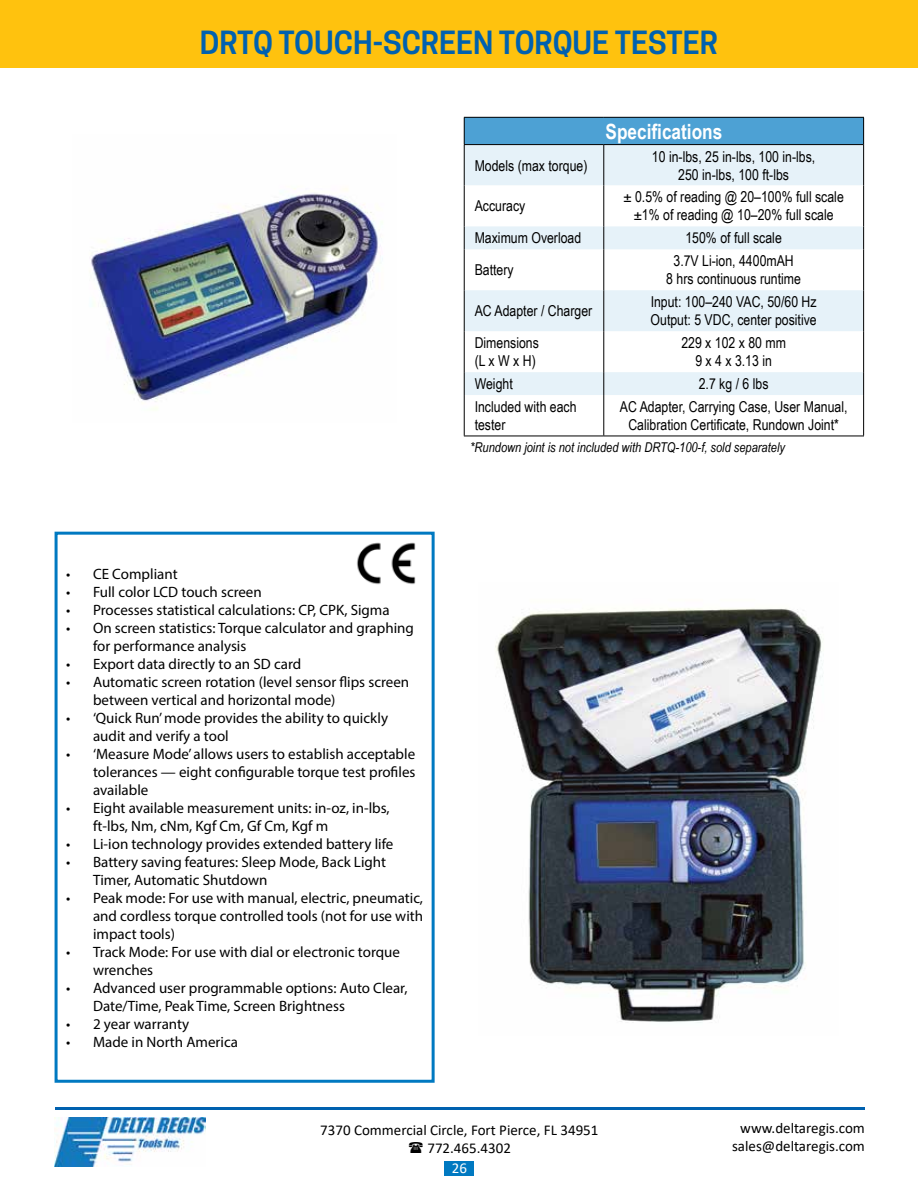
<style>
.page{position:relative;width:918px;height:1188px;background:#fff}
.page>*{position:absolute;margin:0;border:0;box-sizing:border-box;transform-origin:0 0}
.t1{font:600 30px "Cooper Hewitt";color:#0061af}
.t2{font:700 21px "Arial Narrow";color:#fff}
.t3{font:15px/18px "Myriad Pro";color:#000}
.t4{font:15px/18px "Arial Narrow";color:#000;text-align:center}
.t5{font:15px/18px "Calibri";color:#000;text-align:center}
.t6{font:15px "Calibri";color:#fff}
.t7{font:italic 13.5px "Arial Narrow";color:#000}
</style>
<div class="page">
<div style="left:0;top:0;width:918px;height:67px;background:#ffc20e"></div>
<img style="left:55px;top:1117px;width:150px;height:50px">
<hr style="left:55px;top:1107px;width:810px;height:3px;background:#0061af">
<div style="left:444px;top:1161px;width:30px;height:15px;background:#0079c1"></div>
<div style="left:464px;top:117px;width:400px;height:28px;background:#4da1d4"></div>
<div style="left:465px;top:145px;width:398px;height:41px;background:#e6f2f9"></div>
<hr style="left:464px;top:117px;width:140px;height:1px;background:#000">
<svg style="left:464px;top:118px;width:1px;height:26px"></svg>
<hr style="left:604px;top:117px;width:260px;height:1px;background:#000">
<hr style="left:464px;top:144px;width:140px;height:1px;background:#000">
<hr style="left:604px;top:144px;width:259px;height:1px;background:#000">
<svg style="left:863px;top:118px;width:1px;height:27px"></svg>
<hr style="left:464px;top:145px;width:1px;height:41px;background:#000">
<hr style="left:464px;top:186px;width:1px;height:40px;background:#000">
<hr style="left:464px;top:331px;width:1px;height:41px;background:#000">
<hr style="left:464px;top:436px;width:140px;height:1px;background:#000">
<hr style="left:604px;top:436px;width:260px;height:1px;background:#000">
<hr style="left:603px;top:145px;width:1px;height:41px;background:#000">
<hr style="left:863px;top:145px;width:1px;height:41px;background:#000">
<hr style="left:603px;top:186px;width:1px;height:40px;background:#000">
<hr style="left:863px;top:186px;width:1px;height:40px;background:#000">
<svg style="left:464px;top:226px;width:400px;height:105px"></svg>
<hr style="left:603px;top:249px;width:1px;height:41px;background:#000">
<hr style="left:863px;top:249px;width:1px;height:41px;background:#000">
<hr style="left:603px;top:290px;width:1px;height:41px;background:#000">
<hr style="left:863px;top:290px;width:1px;height:41px;background:#000">
<hr style="left:603px;top:331px;width:1px;height:41px;background:#000">
<hr style="left:863px;top:331px;width:1px;height:41px;background:#000">
<svg style="left:464px;top:372px;width:400px;height:64px"></svg>
<hr style="left:603px;top:395px;width:1px;height:41px;background:#000">
<hr style="left:863px;top:395px;width:1px;height:41px;background:#000">
<img style="left:495px;top:608px;width:328px;height:415px">
<img style="left:90px;top:188px;width:293px;height:222px">
<div style="left:55px;top:532px;width:380px;height:551px;border:3px solid #0079c1"></div>
<img style="left:356px;top:542px;width:60px;height:43px">
<h1 class="t1" style="left:200px;top:25px;width:520px">DRTQ TOUCH-SCREEN TORQUE TESTER</h1>
<h2 class="t2" style="left:606px;top:115px;width:118px">Specifications</h2>
<p class="t3" style="left:66px;top:565px;width:113px">• CE Compliant</p>
<p class="t3" style="left:66px;top:583px;width:197px">• Full color LCD touch screen</p>
<p class="t3" style="left:66px;top:601px;width:325px">• Processes statistical calculations: CP, CPK, Sigma</p>
<p class="t3" style="left:93px;top:619px;width:322px;text-indent:-27px">• On screen statistics: Torque calculator and graphing for performance analysis</p>
<p class="t3" style="left:66px;top:655px;width:237px">• Export data directly to an SD card</p>
<p class="t3" style="left:93px;top:673px;width:318px;text-indent:-27px">• Automatic screen rotation (level sensor flips screen between vertical and horizontal mode)</p>
<p class="t3" style="left:93px;top:709px;width:297px;text-indent:-27px">• ‘Quick Run’ mode provides the ability to quickly audit and verify a tool</p>
<p class="t3" style="left:93px;top:745px;width:324px;text-align:justify;text-indent:-27px">• ‘Measure Mode’ allows users to establish acceptable tolerances — eight configurable torque test profiles available</p>
<p class="t3" style="left:93px;top:799px;width:298px;text-indent:-27px">• Eight available measurement units: in-oz, in-lbs, ft-lbs, Nm, cNm, Kgf Cm, Gf Cm, Kgf m</p>
<p class="t3" style="left:66px;top:835px;width:329px">• Li-ion technology provides extended battery life</p>
<p class="t3" style="left:93px;top:853px;width:295px;text-indent:-27px">• Battery saving features: Sleep Mode, Back Light<br>Timer, Automatic Shutdown</p>
<p class="t3" style="left:93px;top:889px;width:332px;text-align:justify;text-indent:-27px">• Peak mode: For use with manual, electric, pneumatic, and cordless torque controlled tools (not for use with impact tools)</p>
<p class="t3" style="left:93px;top:943px;width:309px;text-indent:-27px">• Track Mode: For use with dial or electronic torque wrenches</p>
<p class="t3" style="left:93px;top:979px;width:316px;text-indent:-27px">• Advanced user programmable options: Auto Clear,<br>Date/Time, Peak Time, Screen Brightness</p>
<p class="t3" style="left:66px;top:1015px;width:125px">• 2 year warranty</p>
<p class="t3" style="left:66px;top:1033px;width:173px">• Made in North America</p>
<p class="t4" style="left:475px;top:156px;width:114px">Models (max torque)</p>
<p class="t4" style="left:652px;top:147px;width:165px">10 in-lbs, 25 in-lbs, 100 in-lbs,<br>250 in-lbs, 100 ft-lbs</p>
<p class="t4" style="left:475px;top:197px;width:52px">Accuracy</p>
<p class="t4" style="left:623px;top:188px;width:222px">± 0.5% of reading @ 20–100% full scale ±1% of reading @ 10–20% full scale</p>
<p class="t4" style="left:475px;top:229px;width:108px">Maximum Overload</p>
<p class="t4" style="left:685px;top:229px;width:98px">150% of full scale</p>
<p class="t4" style="left:475px;top:260px;width:40px">Battery</p>
<p class="t4" style="left:666px;top:251px;width:136px">3.7V Li-ion, 4400mAH<br>8 hrs continuous runtime</p>
<p class="t4" style="left:475px;top:301px;width:119px">AC Adapter / Charger</p>
<p class="t4" style="left:651px;top:292px;width:168px;text-align:left">Input: 100–240 VAC, 50/60 Hz<br>Output: 5 VDC, center positive</p>
<p class="t4" style="left:475px;top:333px;width:66px;text-align:left">Dimensions (L x W x H)</p>
<p class="t4" style="left:681px;top:333px;width:106px">229 x 102 x 80 mm<br>9 x 4 x 3.13 in</p>
<p class="t4" style="left:475px;top:374px;width:40px">Weight</p>
<p class="t4" style="left:699px;top:374px;width:71px">2.7 kg / 6 lbs</p>
<p class="t4" style="left:475px;top:397px;width:103px;text-align:left">Included with each tester</p>
<p class="t4" style="left:620px;top:397px;width:229px">AC Adapter, Carrying Case, User Manual,<br>Calibration Certificate, Rundown Joint*</p>
<p class="t7" style="left:470px;top:438px;width:316px">*Rundown joint is not included with DRTQ-100-f, sold separately</p>
<p class="t5" style="left:427px;top:1121px;width:173px;text-align:left;text-indent:-107px">7370 Commercial Circle, Fort Pierce, FL 34951<br>772.465.4302</p>
<p class="t6" style="left:452px;top:1157px;width:17px">26</p>
<p class="t5" style="left:732px;top:1119px;width:134px">www.deltaregis.com sales@deltaregis.com</p>
</div>
